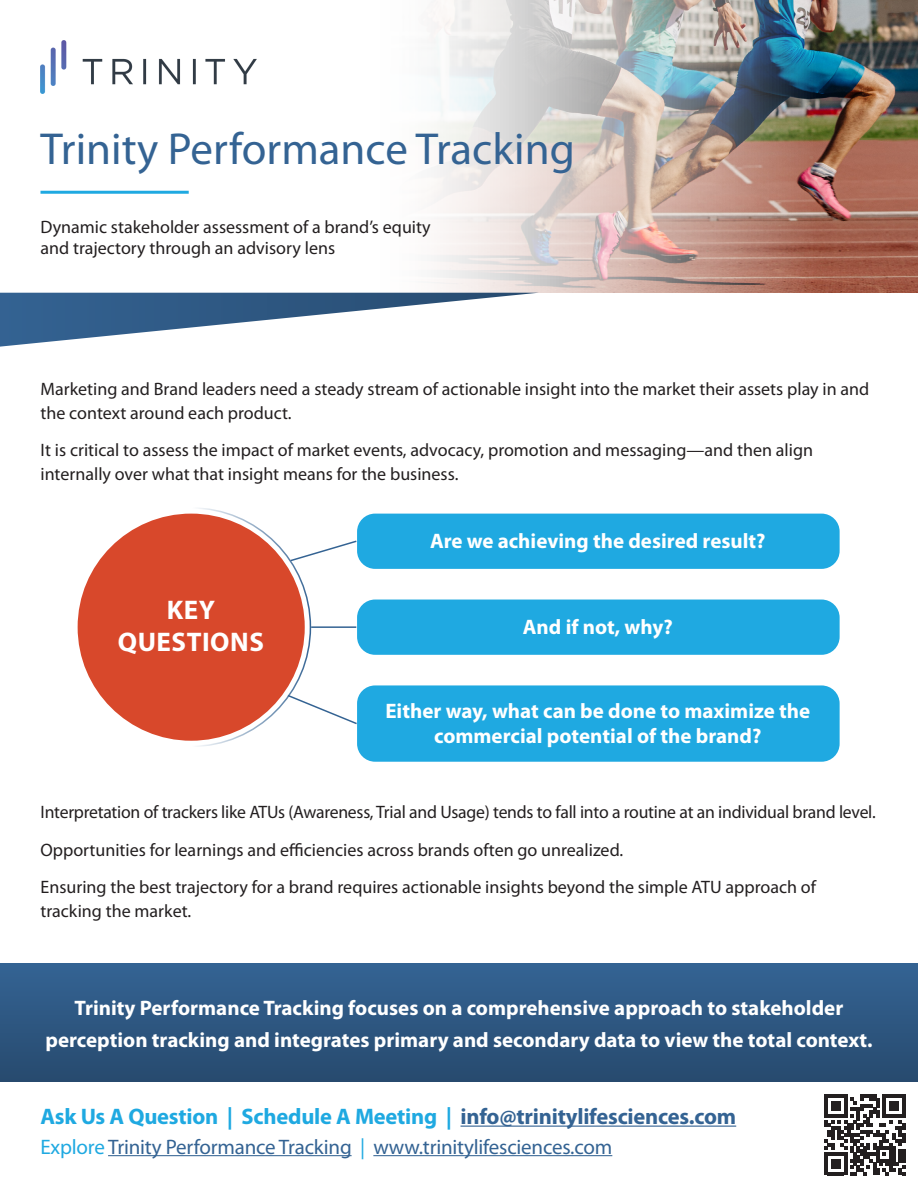
<style>
.page{position:relative;width:918px;height:1188px;background:#fff}
.page>*{position:absolute;margin:0;border:0;box-sizing:border-box;transform-origin:0 0}
.TRIN_Header{font:45px "Myriad Pro";color:#346393}
.TRIN_Body{font:700 27px/32.4px "Myriad Pro";letter-spacing:.02em;color:#fff;text-align:center}
.TRIN_Footer{font:700 22.5px "Myriad Pro";letter-spacing:-.01em;color:#1fa9e1}
.TRIN_Body-2{font:700 21px/25.2px "Myriad Pro";color:#fff;text-align:center}
.TRIN_Sub_Footer{font:21px "Myriad Pro";letter-spacing:-.01em;color:#346393}
.TRIN_Body-3{font:18px/24px "Myriad Pro";color:#231f20}
.TRIN_Subheader{font:18px/21.6px "Myriad Pro";color:#231f20}
.s1{color:#346393}
.s2{color:#1fa9e1}
</style>
<div class="page">
<div style="left:0;top:963px;width:918px;height:119px;background:linear-gradient(to bottom,#346394,#274a6e)"></div>
<img style="left:370px;top:0;width:548px;height:293px">
<img style="left:40px;top:40px;width:216px;height:53px">
<hr style="left:40px;top:191px;width:149px;height:3px;background:#1fa9e1">
<svg style="left:0;top:293px;width:536px;height:54px"></svg>
<div style="left:357px;top:514px;width:483px;height:55px;background:#1fa9e1;border-radius:18px"></div>
<div style="left:357px;top:600px;width:483px;height:55px;background:#1fa9e1;border-radius:18px"></div>
<div style="left:357px;top:685px;width:483px;height:77px;background:#1fa9e1;border-radius:18px"></div>
<svg style="left:190px;top:508px;width:169px;height:240px"></svg>
<div style="left:78px;top:514px;width:227px;height:227px;background:#d8482b;border-radius:50%"></div>
<hr style="left:108px;top:1155px;width:244px;height:1px;background:#346393">
<hr style="left:373px;top:1155px;width:239px;height:1px;background:#346393">
<hr style="left:461px;top:1126px;width:275px;height:1px;background:#346393">
<svg style="left:825px;top:1095px;width:80px;height:80px"></svg>
<p class="TRIN_Header" style="left:40px;top:121px;width:536px">Trinity Performance Tracking</p>
<p class="TRIN_Subheader" style="left:40px;top:215px;width:392px">Dynamic stakeholder assessment of a brand’s equity and trajectory through an advisory lens</p>
<p class="TRIN_Body-3" style="left:40px;top:376px;width:830px">Marketing and Brand leaders need a steady stream of actionable insight into the market their assets play in and the context around each product.</p>
<p class="TRIN_Body-3" style="left:40px;top:438px;width:774px">It is critical to assess the impact of market events, advocacy, promotion and messaging—and then align internally over what that insight means for the business.</p>
<p class="TRIN_Body" style="left:118px;top:592px;width:148px">KEY<br>QUESTIONS</p>
<p class="TRIN_Body-2" style="left:430px;top:528px;width:337px">Are we achieving the desired result?</p>
<p class="TRIN_Body-2" style="left:523px;top:614px;width:151px">And if not, why?</p>
<p class="TRIN_Body-2" style="left:385px;top:698px;width:426px">Either way, what can be done to maximize the commercial potential of the brand?</p>
<p class="TRIN_Body-3" style="left:40px;top:800px;width:837px">Interpretation of trackers like ATUs (Awareness, Trial and Usage) tends to fall into a routine at an individual brand level.</p>
<p class="TRIN_Body-3" style="left:40px;top:838px;width:584px">Opportunities for learnings and efficiencies across brands often go unrealized.</p>
<p class="TRIN_Body-3" style="left:40px;top:875px;width:777px">Ensuring the best trajectory for a brand requires actionable insights beyond the simple ATU approach of tracking the market.</p>
<p class="TRIN_Body-2" style="left:45px;top:992px;width:829px;line-height:31.5px">Trinity Performance Tracking focuses on a comprehensive approach to stakeholder perception tracking and integrates primary and secondary data to view the total context.</p>
<p class="TRIN_Footer" style="left:40px;top:1102px;width:697px">Ask Us A Question | Schedule A Meeting | <span class="s1">info@trinitylifesciences.com</span></p>
<p class="TRIN_Sub_Footer" style="left:40px;top:1134px;width:573px"><span class="s2">Explore</span> Trinity Performance Tracking <span class="s2">|</span> www.trinitylifesciences.com</p>
</div>
